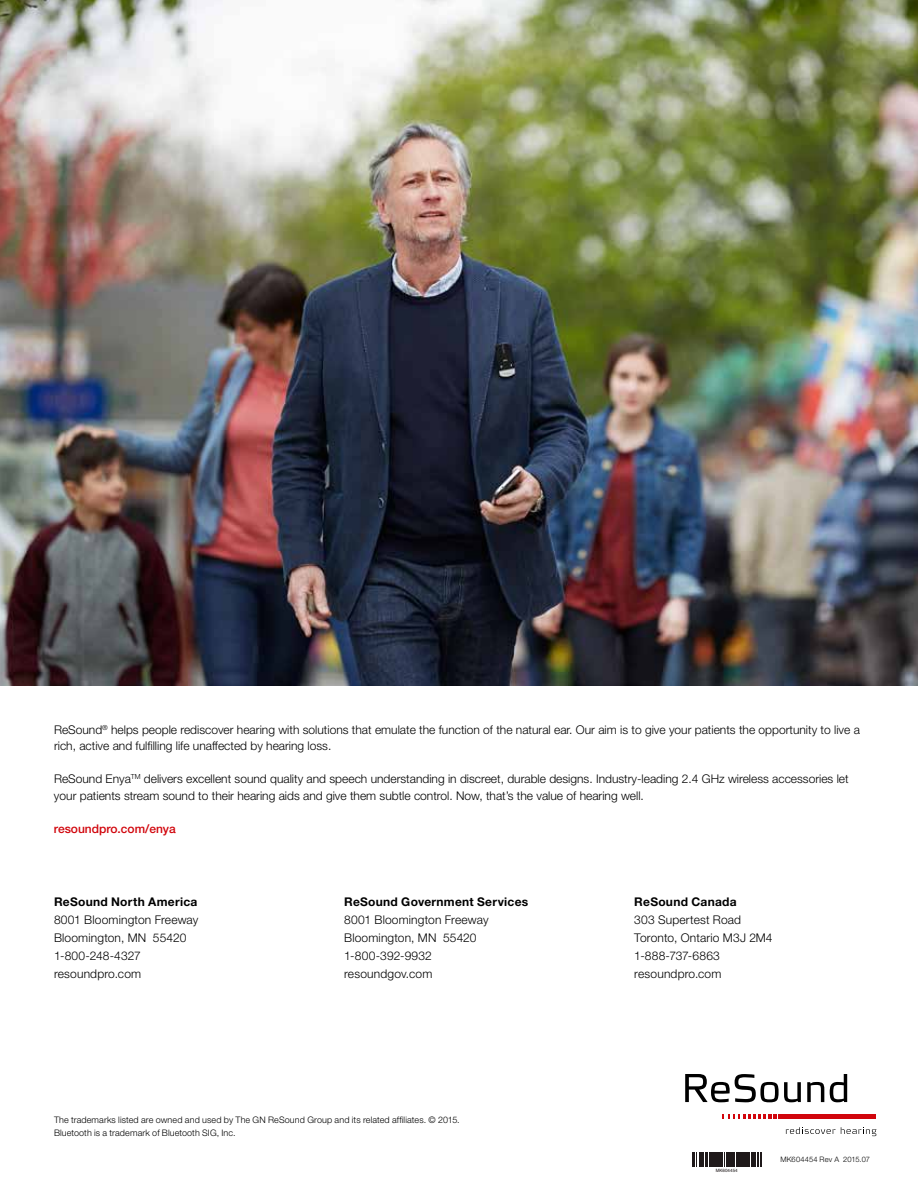
<style>
.page{position:relative;width:918px;height:1188px;background:#fff}
.page>*{position:absolute;margin:0;border:0;box-sizing:border-box;transform-origin:0 0}
.t1{font:300 12px/18px "Helvetica Neue LT Pro";color:#000}
.t2{font:700 12px "Helvetica Neue LT Std";letter-spacing:.025em;color:#000}
.t3{font:500 12px "Helvetica Neue LT Std";color:#d1050c}
.t4{font:300 9px/13.5px "Helvetica Neue LT Pro";letter-spacing:.01em;color:#000}
.t5{font:300 7.5px "Helvetica Neue LT Pro";letter-spacing:.02em;color:#000}
.t6{font:4.5px "Helvetica";color:#1f191a}
</style>
<div class="page">
<img style="left:0;top:0;width:918px;height:685px">
<svg style="left:786px;top:1127px;width:91px;height:9px"></svg>
<div style="left:778px;top:1114px;width:98px;height:5px;background:#d1050c"></div>
<svg style="left:723px;top:1114px;width:54px;height:5px"></svg>
<svg style="left:807px;top:1082px;width:17px;height:20px"></svg>
<svg style="left:830px;top:1074px;width:17px;height:28px"></svg>
<svg style="left:685px;top:1074px;width:116px;height:28px"></svg>
<svg style="left:693px;top:1152px;width:69px;height:15px"></svg>
<p class="t1" style="left:54px;top:721px;width:808px;line-height:16.5px">ReSound<sup>®</sup> helps people rediscover hearing with solutions that emulate the function of the natural ear. Our aim is to give your patients the opportunity to live a rich, active and fulfilling life unaffected by hearing loss.</p>
<p class="t1" style="left:54px;top:770px;width:796px;line-height:16.5px">ReSound Enya<sup>TM</sup> delivers excellent sound quality and speech understanding in discreet, durable designs. Industry-leading 2.4 GHz wireless accessories let your patients stream sound to their hearing aids and give them subtle control. Now, that’s the value of hearing well.</p>
<p class="t3" style="left:54px;top:821px;width:123px">resoundpro.com/enya</p>
<p class="t2" style="left:54px;top:894px;width:145px">ReSound North America</p>
<p class="t1" style="left:54px;top:910px;width:146px">8001 Bloomington Freeway<br>Bloomington, MN 55420<br>1-800-248-4327 resoundpro.com</p>
<p class="t2" style="left:344px;top:894px;width:186px">ReSound Government Services</p>
<p class="t1" style="left:344px;top:910px;width:146px">8001 Bloomington Freeway<br>Bloomington, MN 55420<br>1-800-392-9932 resoundgov.com</p>
<p class="t4" style="left:54px;top:1113px;width:407px">The trademarks listed are owned and used by The GN ReSound Group and its related affiliates. © 2015.<br>Bluetooth is a trademark of Bluetooth SIG, Inc.</p>
<p class="t2" style="left:634px;top:894px;width:104px">ReSound Canada</p>
<p class="t1" style="left:634px;top:910px;width:140px">303 Supertest Road<br>Toronto, Ontario M3J 2M4<br>1-888-737-6863 resoundpro.com</p>
<p class="t6" style="left:716px;top:1167px;width:23px">MK604454</p>
<p class="t5" style="left:780px;top:1155px;width:91px">MK604454 Rev A 2015.07</p>
</div>
